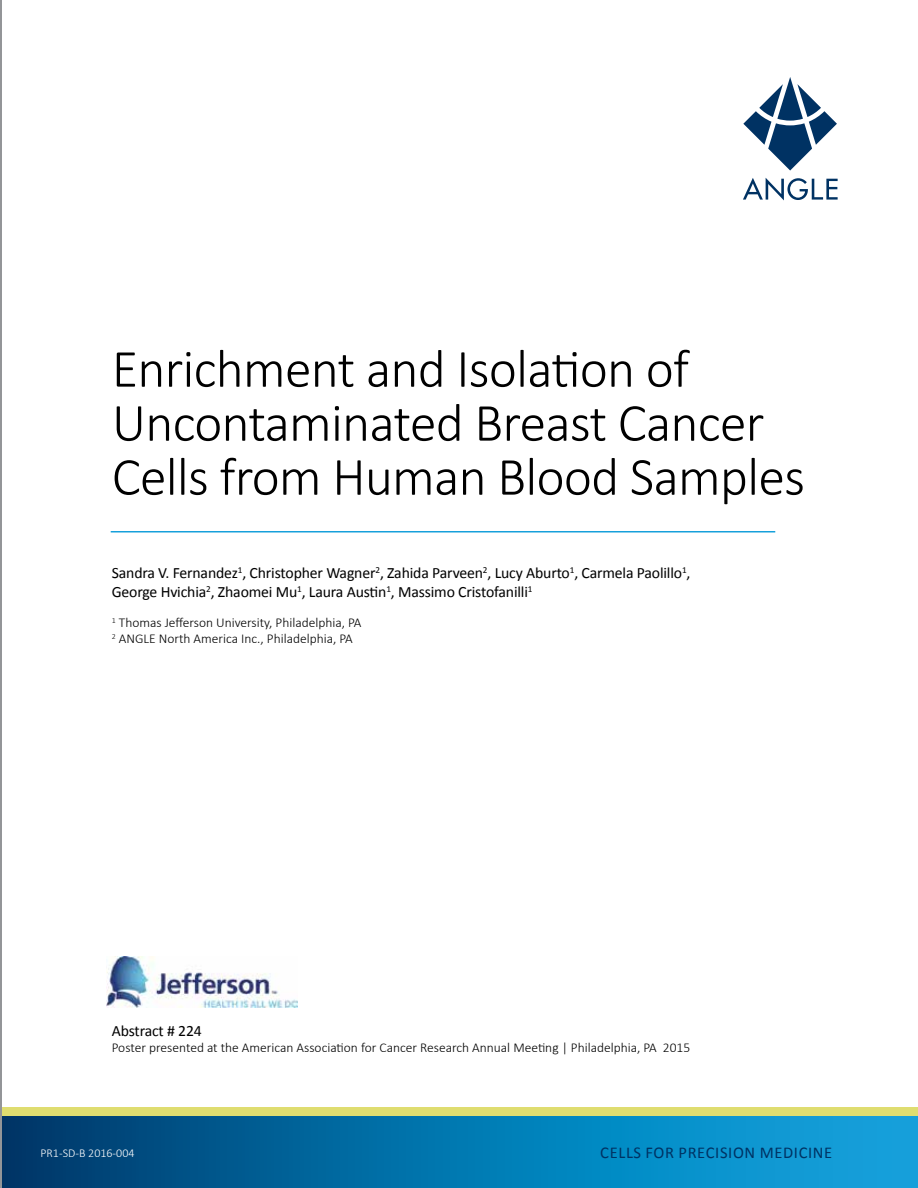
<style>
.page{position:relative;width:918px;height:1188px;background:#fff}
.page>*{position:absolute;margin:0;border:0;box-sizing:border-box;transform-origin:0 0}
.t1{font:300 54px/54px "Calibri";letter-spacing:-.015em;color:#000}
.t2{font:16.5px "Calibri";letter-spacing:.04em;color:#003263}
.t3{font:15.75px/19.5px "Calibri";letter-spacing:-.01em;color:#000}
.t4{font:300 13.5px/16.2px "Calibri";color:#000}
.t5{font:300 12px "Calibri";color:#fff}
</style>
<div class="page">
<svg style="left:743px;top:77px;width:94px;height:94px"></svg>
<svg style="left:743px;top:178px;width:95px;height:22px"></svg>
<div style="left:0;top:1116px;width:918px;height:72px;background:linear-gradient(to right,#003c6f,#0face8)"></div>
<div style="left:0;top:1107px;width:918px;height:9px;background:#dfdd70"></div>
<hr style="left:111px;top:531px;width:664px;height:1px;background:#16a0db">
<hr style="left:0;top:0;width:2px;height:1188px;background:#939598">
<img style="left:106px;top:957px;width:191px;height:51px">
<h1 class="t1" style="left:112px;top:339px;width:695px">Enrichment and Isolation of<br>Uncontaminated Breast Cancer<br>Cells from Human Blood Samples</h1>
<p class="t3" style="left:112px;top:563px;width:580px">Sandra V. Fernandez<sup>1</sup>, Christopher Wagner<sup>2</sup>, Zahida Parveen<sup>2</sup>, Lucy Aburto<sup>1</sup>, Carmela Paolillo<sup>1</sup>,<br>George Hvichia<sup>2</sup>, Zhaomei Mu<sup>1</sup>, Laura Austin<sup>1</sup>, Massimo Cristofanilli<sup>1</sup></p>
<p class="t4" style="left:112px;top:614px;width:251px"><sup>1</sup> Thomas Jefferson University, Philadelphia, PA<br><sup>2</sup> ANGLE North America Inc., Philadelphia, PA</p>
<p class="t3" style="left:112px;top:1021px;width:92px">Abstract # 224</p>
<p class="t4" style="left:112px;top:1039px;width:580px">Poster presented at the American Association for Cancer Research Annual Meeting | Philadelphia, PA 2015</p>
<p class="t5" style="left:40px;top:1145px;width:96px">PR1-SD-B 2016-004</p>
<p class="t2" style="left:600px;top:1142px;width:234px">CELLS FOR PRECISION MEDICINE</p>
</div>
